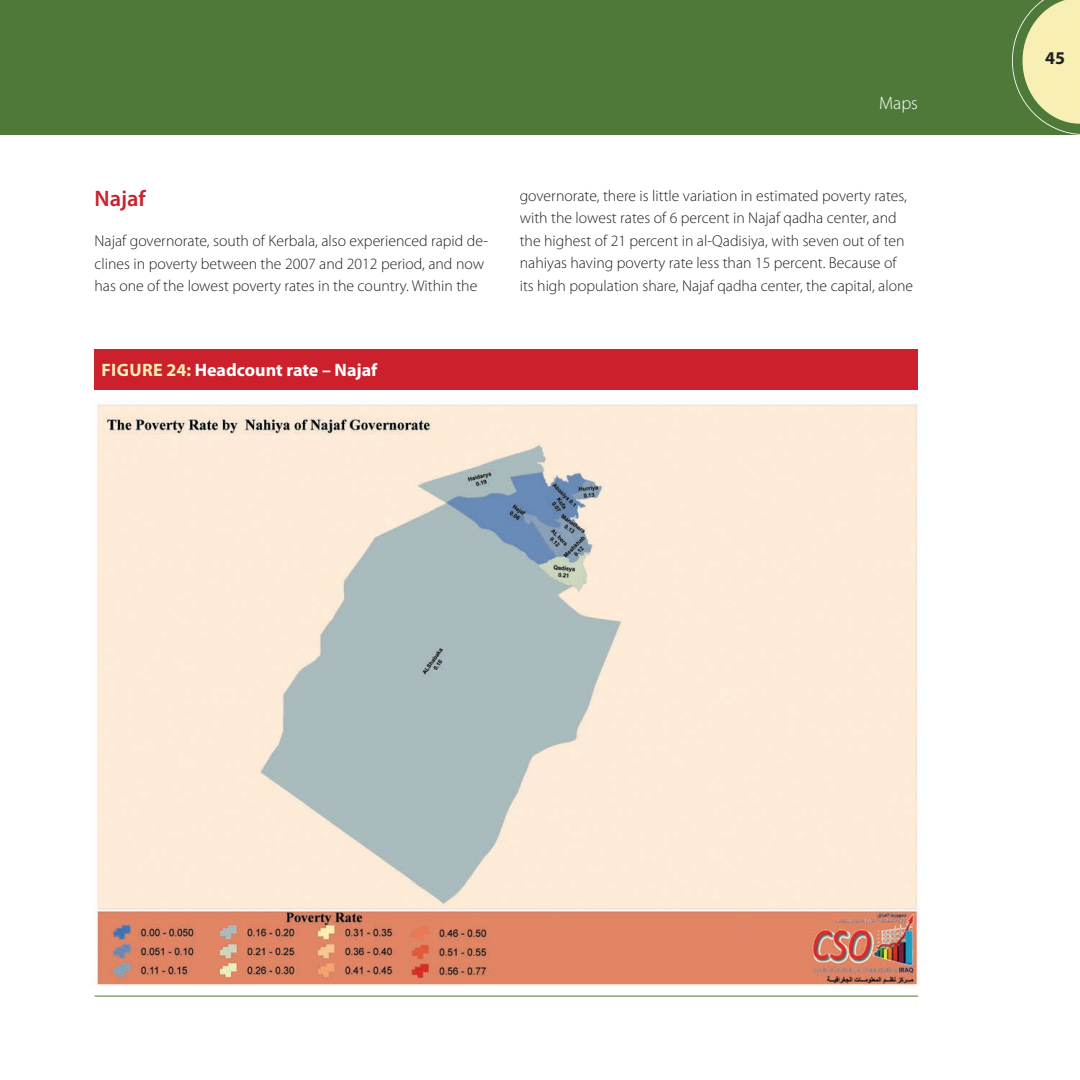
<style>
.page{position:relative;width:1080px;height:1080px;background:#fff}
.page>*{position:absolute;margin:0;border:0;box-sizing:border-box;transform-origin:0 0}
.t1{font:600 22.5px "Myriad Pro";color:#cd202d}
.t2{font:700 18px "Myriad Pro";color:#fff}
.t3{font:300 18px "Myriad Pro";color:#fff}
.t4{font:700 18px "Myriad Pro";color:#231f20}
.t5{font:300 15.75px/22.5px "Myriad Pro";color:#231f20}
.s1{color:#f7efb3}
</style>
<div class="page">
<div style="left:0;top:0;width:1080px;height:135px;background:#4e7939"></div>
<svg style="left:1012px;top:0;width:68px;height:135px"></svg>
<div style="left:94px;top:349px;width:824px;height:41px;background:#cd202d"></div>
<hr style="left:94px;top:996px;width:824px;height:1px;background:#4e7939">
<img style="left:94px;top:404px;width:826px;height:582px">
<h1 class="t1" style="left:94px;top:184px;width:53px">Najaf</h1>
<p class="t5" style="left:94px;top:230px;width:395px">Najaf governorate, south of Kerbala, also experienced rapid de&shy;clines in poverty between the 2007 and 2012 period, and now has one of the lowest poverty rates in the country. Within the</p>
<p class="t2" style="left:101px;top:358px;width:278px"><span class="s1">FIGURE 24:</span> Headcount rate – Najaf</p>
<p class="t3" style="left:879px;top:92px;width:40px">Maps</p>
<p class="t5" style="left:520px;top:184px;width:395px">governorate, there is little variation in estimated poverty rates, with the lowest rates of 6 percent in Najaf qadha center, and the highest of 21 percent in al-Qadisiya, with seven out of ten nahiyas having poverty rate less than 15 percent. Because of its high population share, Najaf qadha center, the capital, alone</p>
<p class="t4" style="left:1045px;top:46px;width:21px">45</p>
</div>
